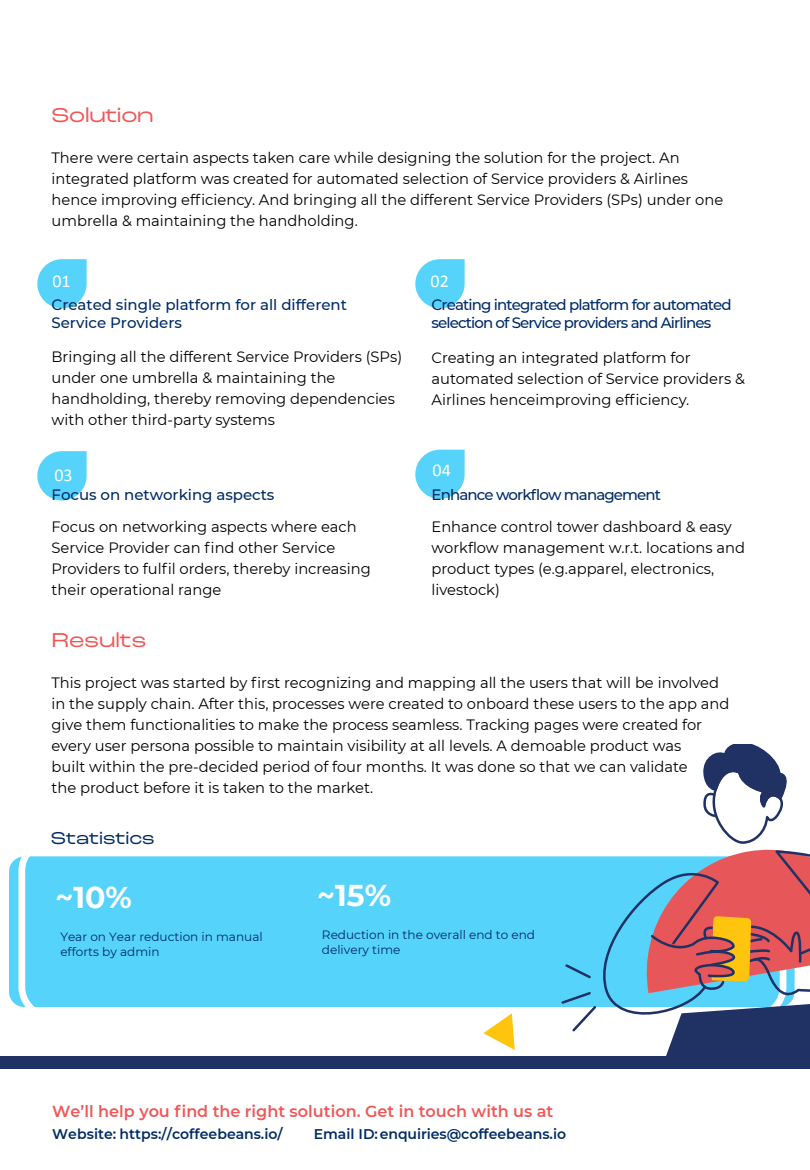
<style>
.page{position:relative;width:810px;height:1170px;background:#fff}
.page>*{position:absolute;margin:0;border:0;box-sizing:border-box;transform-origin:0 0}
.t1{font:700 30px "Montserrat";color:#fff}
.t2{font:expanded 21px "Roc Grotesk";letter-spacing:-.01em;color:#f25757}
.t3{font:expanded 18px "Roc Grotesk";color:#002b67}
.t4{font:18px "Calibri";letter-spacing:.005em;color:#fff}
.t5{font:600 16.05px "Montserrat";letter-spacing:.005em;color:#f25757}
.t6{font:15px/21px "Montserrat";color:#000}
.t7{font:500 15px/18px "Montserrat";letter-spacing:-.06em;color:#002b67}
.t8{font:500 15px/18px "Montserrat";letter-spacing:-.005em;color:#002b67}
.t9{font:600 14.1px "Montserrat";color:#002b67}
.t10{font:12px/14.4px "Montserrat";color:#002b67}
</style>
<div class="page">
<div style="left:9px;top:856px;width:786px;height:151px;background:#56d3fa;border-radius:15px"></div>
<div style="left:18px;top:838px;width:768px;height:181px;border:7px solid #fff;border-radius:29px"></div>
<svg style="left:415px;top:259px;width:50px;height:49px;background:#73dafa"></svg>
<svg style="left:37px;top:259px;width:50px;height:49px;background:#73dafa"></svg>
<svg style="left:415px;top:450px;width:50px;height:49px"></svg>
<svg style="left:37px;top:451px;width:50px;height:49px;background:#72dafa"></svg>
<svg style="left:559px;top:744px;width:251px;height:312px"></svg>
<svg style="left:483px;top:1013px;width:32px;height:37px"></svg>
<div style="left:0;top:1056px;width:810px;height:13px;background:#203164"></div>
<h2 class="t2" style="left:52px;top:102px;width:104px">Solution</h2>
<p class="t6" style="left:52px;top:147px;width:673px">There were certain aspects taken care while designing the solution for the project. An integrated platform was created for automated selection of Service providers &amp; Airlines hence improving efficiency. And bringing all the different Service Providers (SPs) under one umbrella &amp; maintaining the handholding.</p>
<p class="t4" style="left:52px;top:269px;width:20px">01</p>
<p class="t4" style="left:431px;top:269px;width:20px">02</p>
<p class="t8" style="left:52px;top:295px;width:297px">Created single platform for all different<br>Service Providers</p>
<p class="t7" style="left:432px;top:295px;width:302px">Creating integrated platform for automated selection of Service providers and Airlines</p>
<p class="t6" style="left:52px;top:345px;width:352px">Bringing all the different Service Providers (SPs) under one umbrella &amp; maintaining the handholding, thereby removing dependencies with other third-party systems</p>
<p class="t6" style="left:432px;top:347px;width:315px">Creating an integrated platform for automated selection of Service providers &amp;<br>Airlines henceimproving efficiency.</p>
<p class="t4" style="left:54px;top:463px;width:20px">03</p>
<p class="t8" style="left:52px;top:485px;width:224px">Focus on networking aspects</p>
<p class="t4" style="left:433px;top:458px;width:20px">04</p>
<p class="t7" style="left:432px;top:485px;width:231px">Enhance workflow management</p>
<p class="t6" style="left:52px;top:516px;width:321px">Focus on networking aspects where each Service Provider can find other Service Providers to fulfil orders, thereby increasing their operational range</p>
<p class="t6" style="left:432px;top:516px;width:315px">Enhance control tower dashboard &amp; easy workflow management w.r.t. locations and product types (e.g.apparel, electronics, livestock)</p>
<h2 class="t2" style="left:52px;top:627px;width:96px">Results</h2>
<p class="t6" style="left:52px;top:672px;width:680px">This project was started by first recognizing and mapping all the users that will be involved in the supply chain. After this, processes were created to onboard these users to the app and give them functionalities to make the process seamless. Tracking pages were created for every user persona possible to maintain visibility at all levels. A demoable product was<br>built within the pre-decided period of four months. It was done so that we can validate<br>the product before it is taken to the market.</p>
<p class="t3" style="left:51px;top:827px;width:105px">Statistics</p>
<h1 class="t1" style="left:56px;top:876px;width:78px">~10%</h1>
<p class="t10" style="left:60px;top:929px;width:204px">Year on Year reduction in manual efforts by admin</p>
<h1 class="t1" style="left:317px;top:874px;width:75px">~15%</h1>
<p class="t10" style="left:322px;top:928px;width:215px">Reduction in the overall end to end delivery time</p>
<p class="t5" style="left:52px;top:1100px;width:503px">We’ll help you find the right solution. Get in touch with us at</p>
<p class="t9" style="left:52px;top:1124px;width:232px">Website: https://coffeebeans.io/</p>
<p class="t9" style="left:314px;top:1124px;width:254px">Email ID: enquiries@coffeebeans.io</p>
</div>
